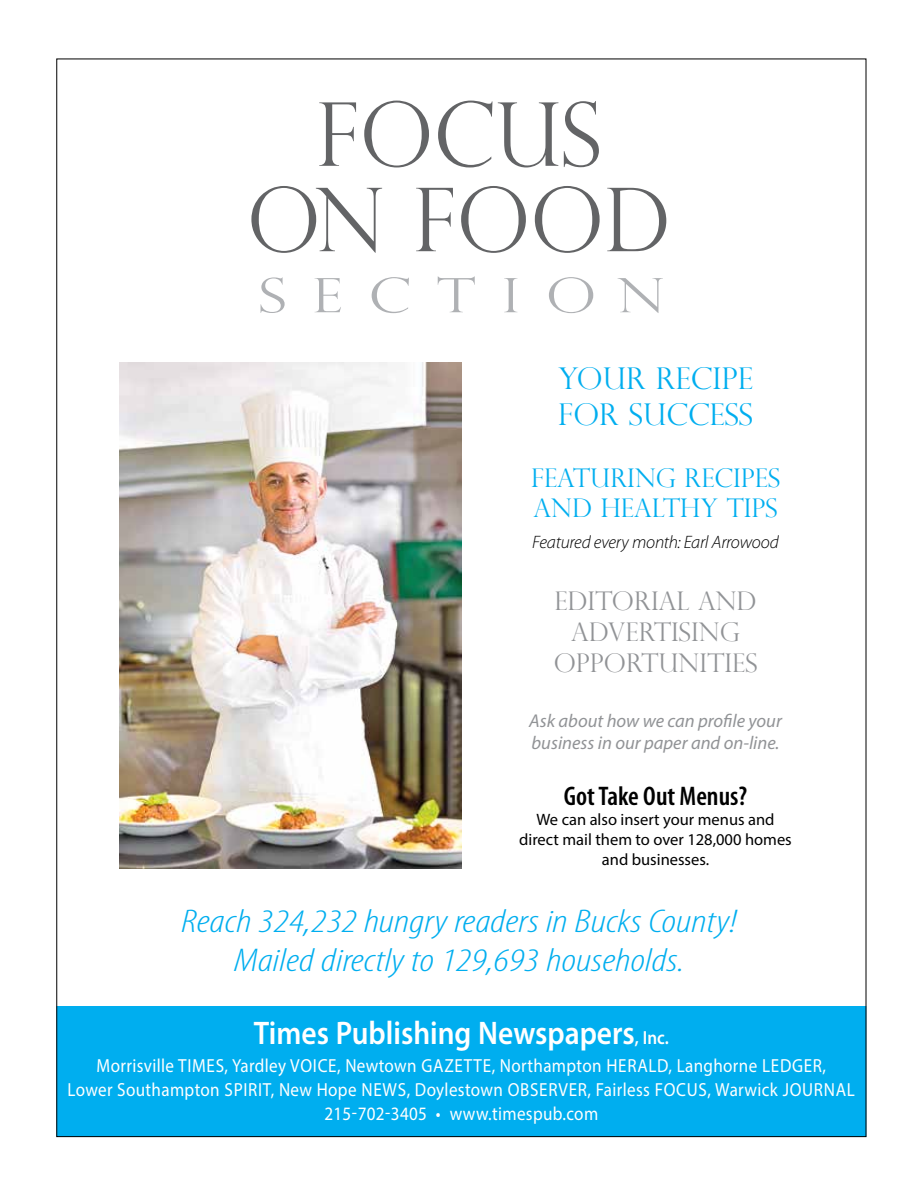
<style>
.page{position:relative;width:918px;height:1188px;background:#fff}
.page>*{position:absolute;margin:0;border:0;box-sizing:border-box;transform-origin:0 0}
.t1{font:300 88.2px/85.3px "Perpetua Titling";color:#636466;text-align:center}
.t2{font:300 47.4px "Perpetua Titling";letter-spacing:.45em;color:#afb1b4;scale:1.23 1}
.t3{font:italic 300 condensed 33px/39px "Myriad Pro";color:#00aeef;text-align:center;scale:1.28 1}
.t4{font:600 32.85px "Myriad Pro";color:#fff;scale:.9 1}
.t5{font:300 30px/36px "Perpetua Titling";color:#00aeef}
.t6{font:600 condensed 27px "Myriad Pro";color:#000}
.t7{font:300 25.8px/30.9px "Perpetua Titling";color:#919396;text-align:center}
.t8{font:300 25.8px/30.9px "Perpetua Titling";color:#00aeef}
.t9{font:19.05px/24.2px "Myriad Pro";letter-spacing:.02em;color:#fff;text-align:center;scale:.9 1}
.t10{font:italic 18.6px/22.4px "Myriad Pro";color:#919396}
.t11{font:italic 300 18px "Myriad Pro";letter-spacing:-.015em;color:#000}
.t12{font:16.5px/19.8px "Myriad Pro";color:#000;text-align:center}
.s1{font-size:19.05px}
</style>
<div class="page">
<div style="left:56px;top:1006px;width:810px;height:131px;background:#00aeef"></div>
<img style="left:119px;top:363px;width:342px;height:506px">
<h1 class="t1" style="left:247px;top:91px;width:425px">FOCUS<br>ON FOOD</h1>
<h2 class="t2" style="left:259px;top:267px;width:332px">SECTION</h2>
<h3 class="t5" style="left:558px;top:360px;width:196px">YOUR RECIPE<br>FOR SUCCESS</h3>
<h3 class="t8" style="left:531px;top:462px;width:251px">FEATURING RECIPES<br>AND HEALTHY TIPS</h3>
<p class="t11" style="left:532px;top:532px;width:248px">Featured every month: Earl Arrowood</p>
<h3 class="t7" style="left:554px;top:585px;width:205px">EDITORIAL AND<br>ADVERTISING<br>OPPORTUNITIES</h3>
<p class="t10" style="left:529px;top:709px;width:254px">Ask about how we can profile your business in our paper and on-line.</p>
<h3 class="t6" style="left:564px;top:780px;width:185px">Got Take Out Menus?</h3>
<p class="t12" style="left:519px;top:809px;width:274px">We can also insert your menus and direct mail them to over 128,000 homes and businesses.</p>
<h3 class="t3" style="left:182px;top:901px;width:436px">Reach 324,232 hungry readers in Bucks County!<br>Mailed directly to 129,693 households.</h3>
<h3 class="t4" style="left:254px;top:1012px;width:462px">Times Publishing Newspapers<span class="s1">, Inc.</span></h3>
<p class="t9" style="left:68px;top:1053px;width:876px">Morrisville TIMES, Yardley VOICE, Newtown GAZETTE, Northampton HERALD, Langhorne LEDGER,<br>Lower Southampton SPIRIT, New Hope NEWS, Doylestown OBSERVER, Fairless FOCUS, Warwick JOURNAL<br>215-702-3405 • www.timespub.com</p>
</div>
